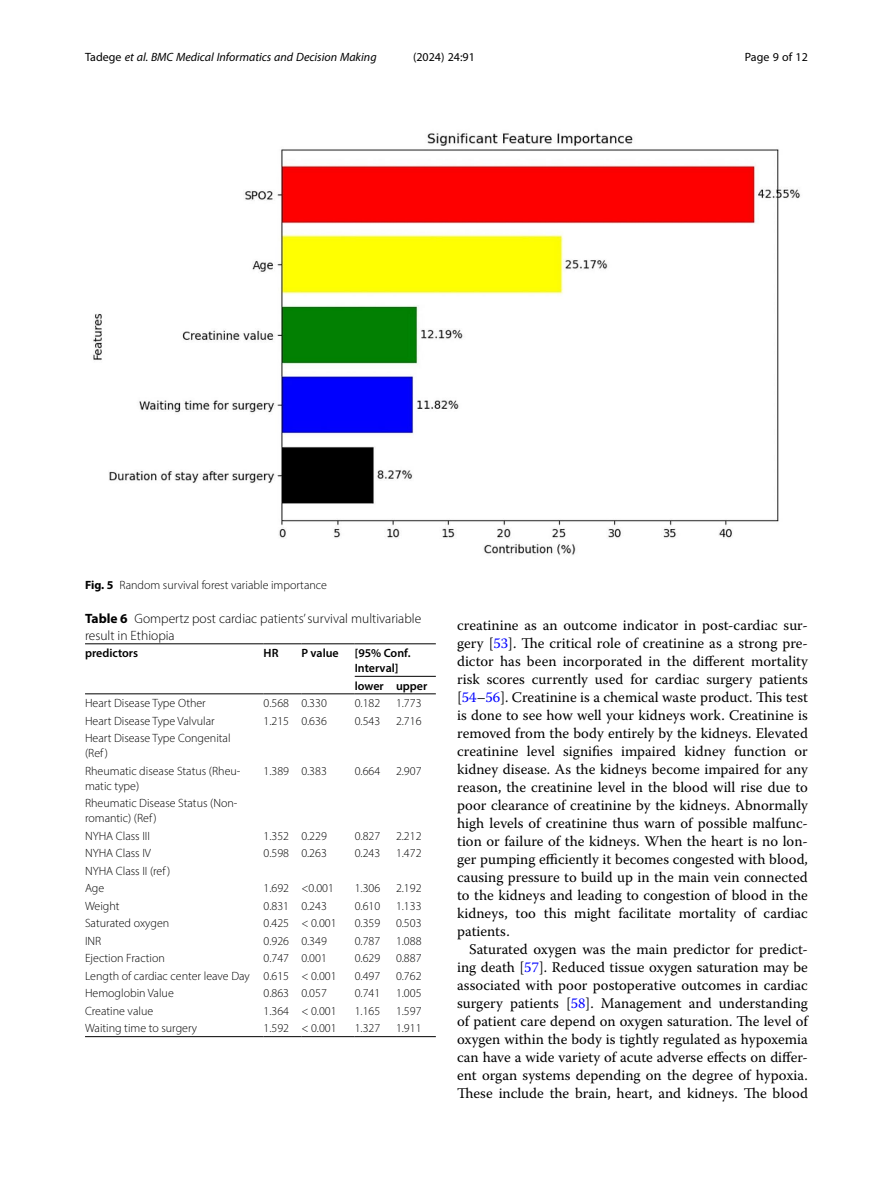
<style>
.page{position:relative;width:893px;height:1191px;background:#fff}
.page>*{position:absolute;margin:0;border:0;box-sizing:border-box;transform-origin:0 0}
.Body_Text_Indent{font:14.7px/18px "Warnock Pro";color:#000;text-align:justify}
.Table_Caption{font:300 13.5px/16.5px "Myriad Pro";color:#000}
.Table_Body{font:300 12px/15px "Myriad Pro";color:#000}
.t1{font:italic 12px "Myriad Pro";color:#000}
.Table_Head{font:600 12px/15px "Myriad Pro";color:#000}
.Figure_Caption{font:300 12px "Myriad Pro";color:#000}
.t2{font:12px "Myriad Pro";color:#000}
.s1{font-style:normal}
.s2{font-weight:700}
.s3{color:#00f}
</style>
<div class="page">
<hr style="left:85px;top:693px;width:179px;height:1px;background:#000">
<hr style="left:264px;top:693px;width:37px;height:1px;background:#000">
<hr style="left:301px;top:693px;width:54px;height:1px;background:#000">
<hr style="left:264px;top:643px;width:37px;height:1px;background:#000">
<hr style="left:301px;top:643px;width:54px;height:1px;background:#000">
<hr style="left:355px;top:693px;width:41px;height:1px;background:#000">
<hr style="left:396px;top:693px;width:40px;height:1px;background:#000">
<hr style="left:85px;top:1036px;width:179px;height:1px;background:#000">
<hr style="left:264px;top:1036px;width:37px;height:1px;background:#000">
<hr style="left:301px;top:1036px;width:54px;height:1px;background:#000">
<hr style="left:355px;top:1036px;width:41px;height:1px;background:#000">
<hr style="left:396px;top:1036px;width:40px;height:1px;background:#000">
<hr style="left:85px;top:643px;width:179px;height:1px;background:#000">
<hr style="left:355px;top:643px;width:41px;height:1px;background:#000">
<hr style="left:396px;top:643px;width:40px;height:1px;background:#000">
<hr style="left:355px;top:676px;width:41px;height:1px;background:#000">
<hr style="left:396px;top:676px;width:40px;height:1px;background:#000">
<img style="left:93px;top:133px;width:707px;height:422px">
<p class="t1" style="left:85px;top:50px;width:293px"><span class="s1">Tadege</span> et al. BMC Medical Informatics and Decision Making</p>
<p class="t2" style="left:413px;top:50px;width:63px">(2024) 24:91</p>
<p class="t2" style="left:745px;top:50px;width:65px">Page 9 of 12</p>
<p class="Figure_Caption" style="left:85px;top:578px;width:243px"><span class="s2">Fig. 5</span> Random survival forest variable importance</p>
<p class="Table_Caption" style="left:85px;top:610px;width:338px"><span class="s2">Table 6</span> Gompertz post cardiac patients’ survival multivariable result in Ethiopia</p>
<p class="Table_Head" style="left:85px;top:645px;width:55px">predictors</p>
<p class="Table_Head" style="left:264px;top:645px;width:16px">HR</p>
<p class="Table_Head" style="left:301px;top:645px;width:39px">P value</p>
<p class="Table_Head" style="left:355px;top:645px;width:57px">[95% Conf.<br>Interval]</p>
<p class="Table_Head" style="left:355px;top:678px;width:31px">lower</p>
<p class="Table_Head" style="left:396px;top:678px;width:33px">upper</p>
<p class="Table_Body" style="left:85px;top:695px;width:122px">Heart Disease Type Other</p>
<p class="Table_Body" style="left:264px;top:695px;width:27px">0.568</p>
<p class="Table_Body" style="left:301px;top:695px;width:27px">0.330</p>
<p class="Table_Body" style="left:355px;top:695px;width:27px">0.182</p>
<p class="Table_Body" style="left:396px;top:695px;width:27px">1.773</p>
<p class="Table_Body" style="left:85px;top:713px;width:131px">Heart Disease Type Valvular</p>
<p class="Table_Body" style="left:264px;top:713px;width:27px">1.215</p>
<p class="Table_Body" style="left:301px;top:713px;width:27px">0.636</p>
<p class="Table_Body" style="left:355px;top:713px;width:27px">0.543</p>
<p class="Table_Body" style="left:396px;top:713px;width:27px">2.716</p>
<p class="Table_Body" style="left:85px;top:730px;width:147px">Heart Disease Type Congenital (Ref )</p>
<p class="Table_Body" style="left:85px;top:763px;width:157px">Rheumatic disease Status (Rheu&shy;matic type)</p>
<p class="Table_Body" style="left:264px;top:763px;width:27px">1.389</p>
<p class="Table_Body" style="left:301px;top:763px;width:27px">0.383</p>
<p class="Table_Body" style="left:355px;top:763px;width:27px">0.664</p>
<p class="Table_Body" style="left:396px;top:763px;width:27px">2.907</p>
<p class="Table_Body" style="left:85px;top:795px;width:154px">Rheumatic Disease Status (Non&shy;romantic) (Ref )</p>
<p class="Table_Body" style="left:85px;top:828px;width:66px">NYHA Class III</p>
<p class="Table_Body" style="left:264px;top:828px;width:27px">1.352</p>
<p class="Table_Body" style="left:301px;top:828px;width:27px">0.229</p>
<p class="Table_Body" style="left:355px;top:828px;width:27px">0.827</p>
<p class="Table_Body" style="left:396px;top:828px;width:27px">2.212</p>
<p class="Table_Body" style="left:85px;top:845px;width:67px">NYHA Class IV</p>
<p class="Table_Body" style="left:264px;top:845px;width:27px">0.598</p>
<p class="Table_Body" style="left:301px;top:845px;width:27px">0.263</p>
<p class="Table_Body" style="left:355px;top:845px;width:27px">0.243</p>
<p class="Table_Body" style="left:396px;top:845px;width:27px">1.472</p>
<p class="Table_Body" style="left:85px;top:863px;width:87px">NYHA Class II (ref )</p>
<p class="Table_Body" style="left:85px;top:880px;width:21px">Age</p>
<p class="Table_Body" style="left:264px;top:880px;width:27px">1.692</p>
<p class="Table_Body" style="left:301px;top:880px;width:34px">&lt;0.001</p>
<p class="Table_Body" style="left:355px;top:880px;width:27px">1.306</p>
<p class="Table_Body" style="left:396px;top:880px;width:27px">2.192</p>
<p class="Table_Body" style="left:85px;top:898px;width:36px">Weight</p>
<p class="Table_Body" style="left:264px;top:898px;width:27px">0.831</p>
<p class="Table_Body" style="left:301px;top:898px;width:27px">0.243</p>
<p class="Table_Body" style="left:355px;top:898px;width:27px">0.610</p>
<p class="Table_Body" style="left:396px;top:898px;width:27px">1.133</p>
<p class="Table_Body" style="left:85px;top:915px;width:86px">Saturated oxygen</p>
<p class="Table_Body" style="left:264px;top:915px;width:27px">0.425</p>
<p class="Table_Body" style="left:301px;top:915px;width:37px">&lt; 0.001</p>
<p class="Table_Body" style="left:355px;top:915px;width:27px">0.359</p>
<p class="Table_Body" style="left:396px;top:915px;width:27px">0.503</p>
<p class="Table_Body" style="left:85px;top:933px;width:18px">INR</p>
<p class="Table_Body" style="left:264px;top:933px;width:27px">0.926</p>
<p class="Table_Body" style="left:301px;top:933px;width:27px">0.349</p>
<p class="Table_Body" style="left:355px;top:933px;width:27px">0.787</p>
<p class="Table_Body" style="left:396px;top:933px;width:27px">1.088</p>
<p class="Table_Body" style="left:85px;top:950px;width:81px">Ejection Fraction</p>
<p class="Table_Body" style="left:264px;top:950px;width:27px">0.747</p>
<p class="Table_Body" style="left:301px;top:950px;width:27px">0.001</p>
<p class="Table_Body" style="left:355px;top:950px;width:27px">0.629</p>
<p class="Table_Body" style="left:396px;top:950px;width:27px">0.887</p>
<p class="Table_Body" style="left:85px;top:968px;width:166px">Length of cardiac center leave Day</p>
<p class="Table_Body" style="left:264px;top:968px;width:27px">0.615</p>
<p class="Table_Body" style="left:301px;top:968px;width:37px">&lt; 0.001</p>
<p class="Table_Body" style="left:355px;top:968px;width:27px">0.497</p>
<p class="Table_Body" style="left:396px;top:968px;width:27px">0.762</p>
<p class="Table_Body" style="left:85px;top:985px;width:90px">Hemoglobin Value</p>
<p class="Table_Body" style="left:264px;top:985px;width:27px">0.863</p>
<p class="Table_Body" style="left:301px;top:985px;width:27px">0.057</p>
<p class="Table_Body" style="left:355px;top:985px;width:27px">0.741</p>
<p class="Table_Body" style="left:396px;top:985px;width:27px">1.005</p>
<p class="Table_Body" style="left:85px;top:1003px;width:70px">Creatine value</p>
<p class="Table_Body" style="left:264px;top:1003px;width:27px">1.364</p>
<p class="Table_Body" style="left:301px;top:1003px;width:37px">&lt; 0.001</p>
<p class="Table_Body" style="left:355px;top:1003px;width:27px">1.165</p>
<p class="Table_Body" style="left:396px;top:1003px;width:27px">1.597</p>
<p class="Table_Body" style="left:85px;top:1020px;width:114px">Waiting time to surgery</p>
<p class="Table_Body" style="left:264px;top:1020px;width:27px">1.592</p>
<p class="Table_Body" style="left:301px;top:1020px;width:37px">&lt; 0.001</p>
<p class="Table_Body" style="left:355px;top:1020px;width:27px">1.327</p>
<p class="Table_Body" style="left:396px;top:1020px;width:27px">1.911</p>
<p class="Body_Text_Indent" style="left:457px;top:616px;width:352px">creatinine as an outcome indicator in post-cardiac sur&shy;gery [<span class="s3">53</span>]. The critical role of creatinine as a strong pre&shy;dictor has been incorporated in the different mortality risk scores currently used for cardiac surgery patients [<span class="s3">54</span>–<span class="s3">56</span>]. Creatinine is a chemical waste product. This test is done to see how well your kidneys work. Creatinine is removed from the body entirely by the kidneys. Elevated creatinine level signifies impaired kidney function or kidney disease. As the kidneys become impaired for any reason, the creatinine level in the blood will rise due to poor clearance of creatinine by the kidneys. Abnormally high levels of creatinine thus warn of possible malfunc&shy;tion or failure of the kidneys. When the heart is no lon&shy;ger pumping efficiently it becomes congested with blood, causing pressure to build up in the main vein connected to the kidneys and leading to congestion of blood in the kidneys, too this might facilitate mortality of cardiac patients.</p>
<p class="Body_Text_Indent" style="left:457px;top:940px;width:352px;text-indent:12px">Saturated oxygen was the main predictor for predict&shy;ing death [<span class="s3">57</span>]. Reduced tissue oxygen saturation may be associated with poor postoperative outcomes in cardiac surgery patients [<span class="s3">58</span>]. Management and understanding of patient care depend on oxygen saturation. The level of oxygen within the body is tightly regulated as hypoxemia can have a wide variety of acute adverse effects on differ&shy;ent organ systems depending on the degree of hypoxia.<br>These include the brain, heart, and kidneys. The blood</p>
</div>
